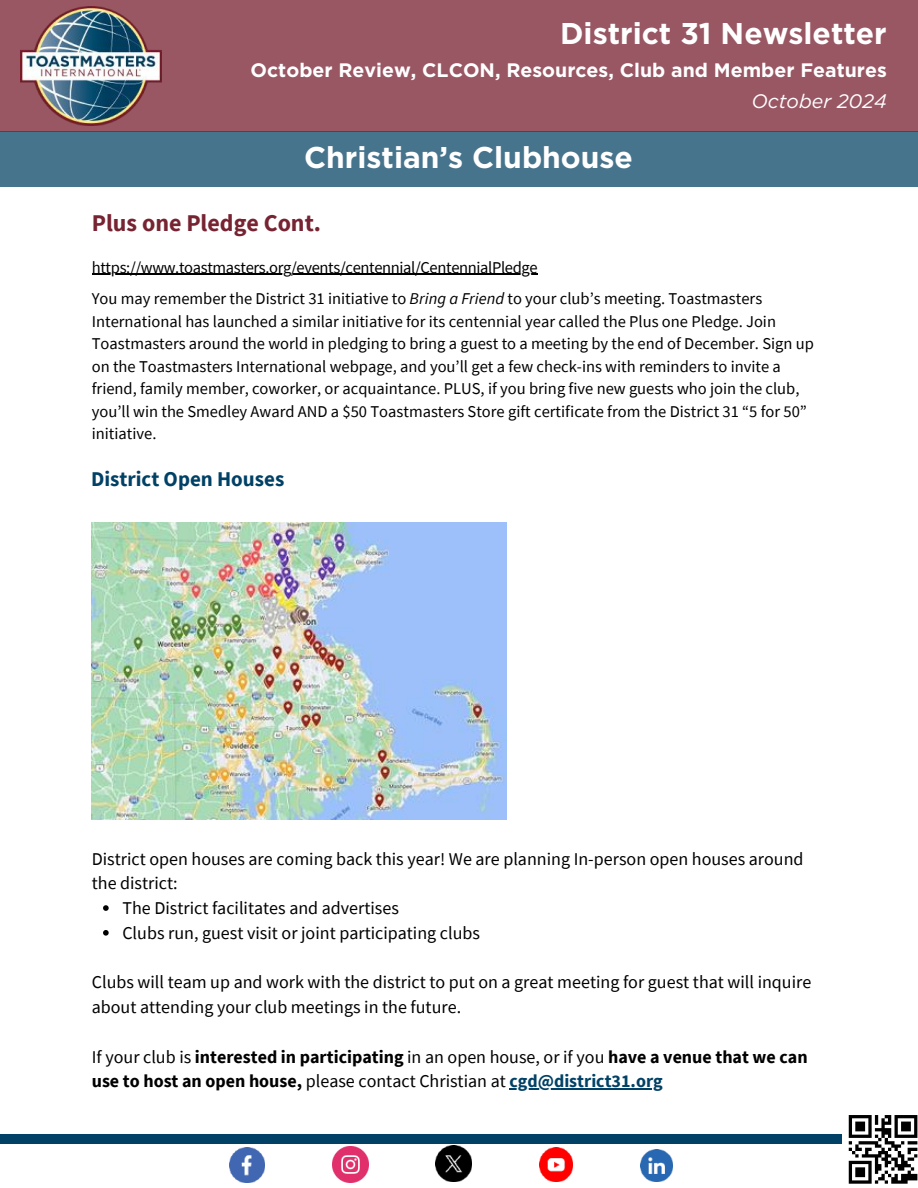
<style>
.page{position:relative;width:918px;height:1188px;background:#fff}
.page>*{position:absolute;margin:0;border:0;box-sizing:border-box;transform-origin:0 0}
.t1{font:700 30px "Gotham";color:#fff}
.t2{font:700 24px "Source Sans Pro";color:#772432}
.t3{font:700 21px "Source Sans Pro";color:#004165}
.t4{font:700 19.5px "Gotham";color:#fff}
.t5{font:italic 19.5px "Gotham";color:#fff}
.t6{font:18px/24.8px "Source Sans Pro";color:#000}
.t7{font:700 18px/24.8px "Source Sans Pro";color:#000}
.t8{font:16.5px/22.5px "Source Sans Pro";color:#000}
.s1{font-style:italic}
.s2{font-weight:400}
.s3{color:#004165}
</style>
<div class="page">
<div style="left:0;top:1134px;width:918px;height:10px;background:#004165"></div>
<div style="left:842px;top:1108px;width:76px;height:80px;background:#fff"></div>
<svg style="left:849px;top:1115px;width:68px;height:69px"></svg>
<svg style="left:891px;top:1180px;width:17px;height:4px"></svg>
<img style="left:230px;top:1148px;width:35px;height:34px">
<img style="left:332px;top:1147px;width:36px;height:36px">
<img style="left:435px;top:1145px;width:36px;height:36px">
<img style="left:539px;top:1148px;width:34px;height:34px">
<img style="left:640px;top:1149px;width:33px;height:33px">
<div style="left:1px;top:132px;width:917px;height:55px;background:#47748d"></div>
<div style="left:0;top:0;width:918px;height:132px;background:#995764"></div>
<img style="left:20px;top:7px;width:142px;height:118px">
<hr style="left:92px;top:274px;width:445px;height:1px;background:#000">
<img style="left:92px;top:522px;width:415px;height:297px">
<svg style="left:103px;top:905px;width:6px;height:6px"></svg>
<svg style="left:103px;top:930px;width:6px;height:6px"></svg>
<hr style="left:509px;top:1089px;width:154px;height:1px;background:#004165">
<h1 class="t1" style="left:560px;top:15px;width:328px">District 31 Newsletter</h1>
<p class="t4" style="left:251px;top:59px;width:638px">October Review, CLCON, Resources, Club and Member Features</p>
<h1 class="t1" style="left:304px;top:140px;width:330px">Christian’s Clubhouse</h1>
<p class="t5" style="left:751px;top:90px;width:137px">October 2024</p>
<h2 class="t2" style="left:92px;top:207px;width:231px">Plus one Pledge Cont.</h2>
<p class="t8" style="left:92px;top:251px;width:672px;line-height:31.5px">https://www.toastmasters.org/events/centennial/CentennialPledge<br>You may remember the District 31 initiative to <span class="s1">Bring a Friend</span> to your club’s meeting. Toastmasters</p>
<p class="t8" style="left:92px;top:309px;width:724px">International has launched a similar initiative for its centennial year called the Plus one Pledge. Join Toastmasters around the world in pledging to bring a guest to a meeting by the end of December. Sign up on the Toastmasters International webpage, and you’ll get a few check-ins with reminders to invite a friend, family member, coworker, or acquaintance. PLUS, if you bring five new guests who join the club, you’ll win the Smedley Award AND a $50 Toastmasters Store gift certificate from the District 31 “5 for 50” initiative.</p>
<p class="t3" style="left:91px;top:466px;width:195px">District Open Houses</p>
<p class="t6" style="left:92px;top:846px;width:713px">District open houses are coming back this year! We are planning In-person open houses around</p>
<p class="t6" style="left:92px;top:871px;width:87px">the district:</p>
<p class="t6" style="left:122px;top:895px;width:278px">The District facilitates and advertises</p>
<p class="t6" style="left:122px;top:920px;width:359px">Clubs run, guest visit or joint participating clubs</p>
<p class="t6" style="left:92px;top:970px;width:721px">Clubs will team up and work with the district to put on a great meeting for guest that will inquire about attending your club meetings in the future.</p>
<p class="t7" style="left:92px;top:1044px;width:717px"><span class="s2">If your club is</span> interested in participating <span class="s2">in an open house, or if you</span> have a venue that we can use to host an open house, <span class="s2">please contact Christian at</span> <span class="s3">cgd@district31.org</span></p>
</div>
